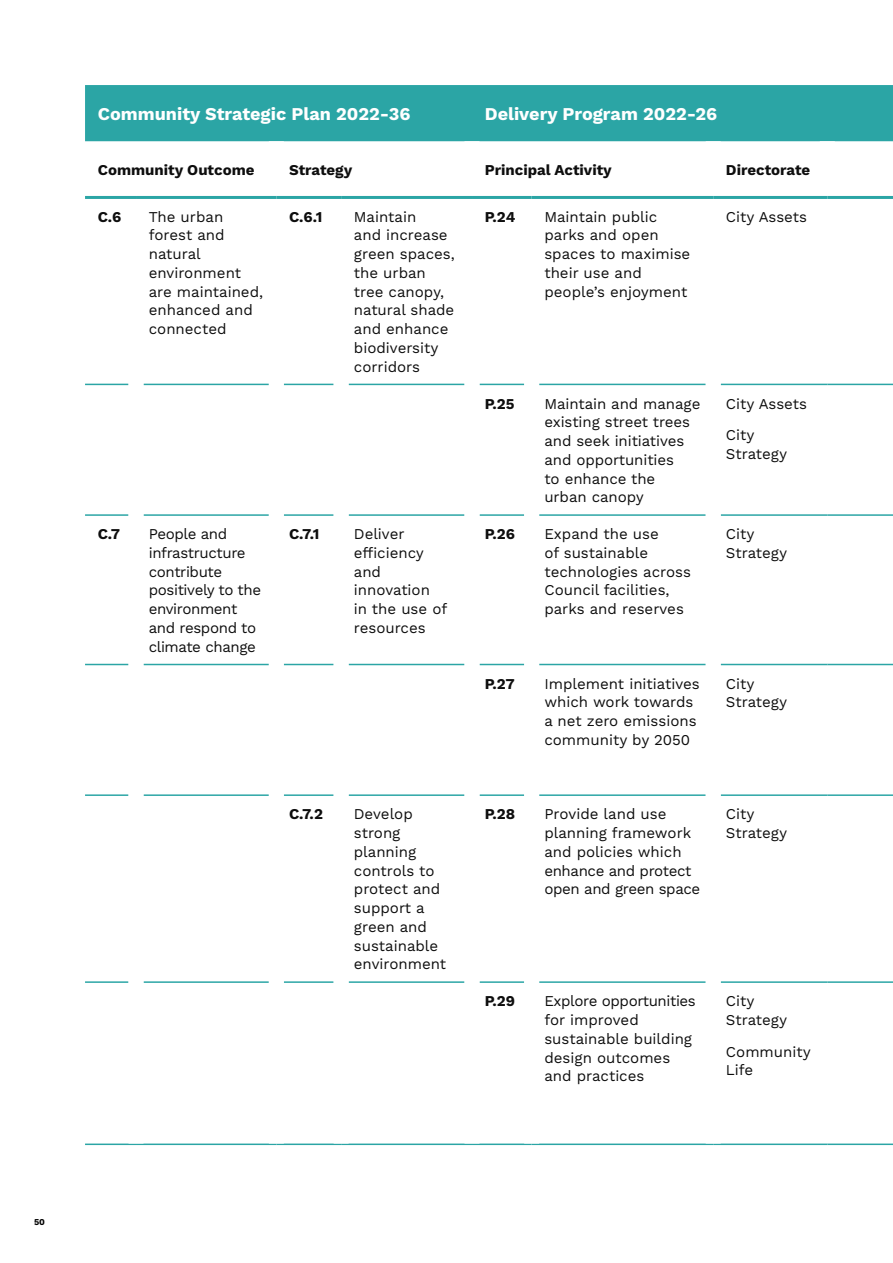
<style>
.page{position:relative;width:893px;height:1263px;background:#fff}
.page>*{position:absolute;margin:0;border:0;box-sizing:border-box;transform-origin:0 0}
.t1{font:700 18px "Work Sans";color:#fff}
.t2{font:15px/18.8px "Work Sans";color:#000}
.t3{font:700 15px "Work Sans";color:#000}
.t4{font:15px/18.8px "Work Sans";letter-spacing:-.025em;color:#000}
.t5{font:700 9px "Work Sans";color:#000}
</style>
<div class="page">
<div style="left:85px;top:85px;width:808px;height:56px;background:#2ba5a5"></div>
<hr style="left:144px;top:384px;width:125px;height:1px;background:#20a1a1">
<hr style="left:284px;top:384px;width:50px;height:1px;background:#20a1a1">
<hr style="left:349px;top:384px;width:115px;height:1px;background:#20a1a1">
<hr style="left:479px;top:384px;width:45px;height:1px;background:#20a1a1">
<hr style="left:539px;top:384px;width:167px;height:1px;background:#20a1a1">
<hr style="left:721px;top:384px;width:106px;height:1px;background:#20a1a1">
<hr style="left:827px;top:384px;width:66px;height:1px;background:#20a1a1">
<hr style="left:144px;top:514px;width:125px;height:2px;background:#20a1a1">
<hr style="left:284px;top:514px;width:50px;height:2px;background:#20a1a1">
<hr style="left:349px;top:514px;width:115px;height:2px;background:#20a1a1">
<hr style="left:479px;top:514px;width:45px;height:2px;background:#20a1a1">
<hr style="left:539px;top:514px;width:167px;height:2px;background:#20a1a1">
<hr style="left:721px;top:514px;width:106px;height:2px;background:#20a1a1">
<hr style="left:827px;top:514px;width:66px;height:2px;background:#20a1a1">
<hr style="left:144px;top:664px;width:125px;height:1px;background:#20a1a1">
<hr style="left:284px;top:664px;width:50px;height:1px;background:#20a1a1">
<hr style="left:349px;top:664px;width:115px;height:1px;background:#20a1a1">
<hr style="left:479px;top:664px;width:45px;height:1px;background:#20a1a1">
<hr style="left:539px;top:664px;width:167px;height:1px;background:#20a1a1">
<hr style="left:721px;top:664px;width:106px;height:1px;background:#20a1a1">
<hr style="left:827px;top:664px;width:66px;height:1px;background:#20a1a1">
<hr style="left:144px;top:794px;width:125px;height:2px;background:#20a1a1">
<hr style="left:284px;top:794px;width:50px;height:2px;background:#20a1a1">
<hr style="left:349px;top:794px;width:115px;height:2px;background:#20a1a1">
<hr style="left:479px;top:794px;width:45px;height:2px;background:#20a1a1">
<hr style="left:539px;top:794px;width:167px;height:2px;background:#20a1a1">
<hr style="left:721px;top:794px;width:106px;height:2px;background:#20a1a1">
<hr style="left:827px;top:794px;width:66px;height:2px;background:#20a1a1">
<hr style="left:144px;top:981px;width:125px;height:2px;background:#20a1a1">
<hr style="left:284px;top:981px;width:50px;height:2px;background:#20a1a1">
<hr style="left:349px;top:981px;width:115px;height:2px;background:#20a1a1">
<hr style="left:479px;top:981px;width:45px;height:2px;background:#20a1a1">
<hr style="left:539px;top:981px;width:167px;height:2px;background:#20a1a1">
<hr style="left:721px;top:981px;width:106px;height:2px;background:#20a1a1">
<hr style="left:827px;top:981px;width:66px;height:2px;background:#20a1a1">
<hr style="left:136px;top:1143px;width:140px;height:2px;background:#20a1a1">
<hr style="left:276px;top:1143px;width:65px;height:2px;background:#20a1a1">
<hr style="left:341px;top:1143px;width:131px;height:2px;background:#20a1a1">
<hr style="left:472px;top:1143px;width:60px;height:2px;background:#20a1a1">
<hr style="left:532px;top:1143px;width:181px;height:2px;background:#20a1a1">
<hr style="left:713px;top:1143px;width:114px;height:2px;background:#20a1a1">
<hr style="left:827px;top:1143px;width:66px;height:2px;background:#20a1a1">
<hr style="left:85px;top:384px;width:44px;height:1px;background:#20a1a1">
<hr style="left:85px;top:514px;width:44px;height:2px;background:#20a1a1">
<hr style="left:85px;top:664px;width:44px;height:1px;background:#20a1a1">
<hr style="left:85px;top:794px;width:44px;height:2px;background:#20a1a1">
<hr style="left:85px;top:981px;width:44px;height:2px;background:#20a1a1">
<hr style="left:85px;top:1143px;width:51px;height:2px;background:#20a1a1">
<hr style="left:85px;top:196px;width:51px;height:3px;background:#20a1a1">
<hr style="left:136px;top:196px;width:140px;height:3px;background:#20a1a1">
<hr style="left:276px;top:196px;width:65px;height:3px;background:#20a1a1">
<hr style="left:341px;top:196px;width:131px;height:3px;background:#20a1a1">
<hr style="left:472px;top:196px;width:60px;height:3px;background:#20a1a1">
<hr style="left:532px;top:196px;width:181px;height:3px;background:#20a1a1">
<hr style="left:713px;top:196px;width:114px;height:3px;background:#20a1a1">
<hr style="left:827px;top:196px;width:66px;height:3px;background:#20a1a1">
<p class="t5" style="left:34px;top:1216px;width:13px">50</p>
<p class="t1" style="left:98px;top:103px;width:314px">Community Strategic Plan 2022-36</p>
<p class="t1" style="left:485px;top:103px;width:234px">Delivery Program 2022-26</p>
<p class="t3" style="left:98px;top:161px;width:158px">Community Outcome</p>
<p class="t3" style="left:289px;top:161px;width:65px">Strategy</p>
<p class="t3" style="left:485px;top:161px;width:129px">Principal Activity</p>
<p class="t3" style="left:726px;top:161px;width:86px">Directorate</p>
<p class="t3" style="left:98px;top:208px;width:25px">C.6</p>
<p class="t2" style="left:149px;top:208px;width:116px">The urban forest and natural environment are maintained, enhanced and connected</p>
<p class="t3" style="left:289px;top:208px;width:35px">C.6.1</p>
<p class="t2" style="left:354px;top:208px;width:102px">Maintain<br>and increase green spaces, the urban tree canopy, natural shade and enhance biodiversity corridors</p>
<p class="t3" style="left:485px;top:208px;width:32px">P.24</p>
<p class="t2" style="left:544px;top:208px;width:147px">Maintain public parks and open spaces to maximise their use and people’s enjoyment</p>
<p class="t2" style="left:726px;top:208px;width:83px">City Assets</p>
<p class="t3" style="left:485px;top:395px;width:31px">P.25</p>
<p class="t2" style="left:544px;top:395px;width:158px">Maintain and manage existing street trees and seek initiatives and opportunities<br>to enhance the urban canopy</p>
<p class="t2" style="left:726px;top:388px;width:83px;line-height:31.5px">City Assets<br>City</p>
<p class="t2" style="left:726px;top:445px;width:63px">Strategy</p>
<p class="t3" style="left:98px;top:525px;width:24px">C.7</p>
<p class="t4" style="left:149px;top:525px;width:114px">People and infrastructure contribute positively to the environment and respond to climate change</p>
<p class="t3" style="left:289px;top:525px;width:32px">C.7.1</p>
<p class="t2" style="left:354px;top:525px;width:95px">Deliver efficiency and innovation<br>in the use of resources</p>
<p class="t3" style="left:485px;top:525px;width:32px">P.26</p>
<p class="t2" style="left:544px;top:525px;width:148px">Expand the use<br>of sustainable technologies across<br>Council facilities, parks and reserves</p>
<p class="t2" style="left:726px;top:525px;width:63px">City<br>Strategy</p>
<p class="t3" style="left:485px;top:675px;width:32px">P.27</p>
<p class="t2" style="left:544px;top:675px;width:157px">Implement initiatives which work towards a net zero emissions community by 2050</p>
<p class="t2" style="left:726px;top:675px;width:63px">City<br>Strategy</p>
<p class="t3" style="left:289px;top:805px;width:35px">C.7.2</p>
<p class="t2" style="left:354px;top:805px;width:94px">Develop strong planning controls to protect and support a green and sustainable environment</p>
<p class="t3" style="left:485px;top:805px;width:32px">P.28</p>
<p class="t2" style="left:544px;top:805px;width:157px">Provide land use planning framework and policies which enhance and protect open and green space</p>
<p class="t2" style="left:726px;top:805px;width:63px">City<br>Strategy</p>
<p class="t3" style="left:485px;top:992px;width:32px">P.29</p>
<p class="t2" style="left:544px;top:992px;width:153px">Explore opportunities for improved sustainable building design outcomes and practices</p>
<p class="t2" style="left:726px;top:992px;width:63px">City<br>Strategy</p>
<p class="t2" style="left:726px;top:1043px;width:86px">Community<br>Life</p>
</div>
